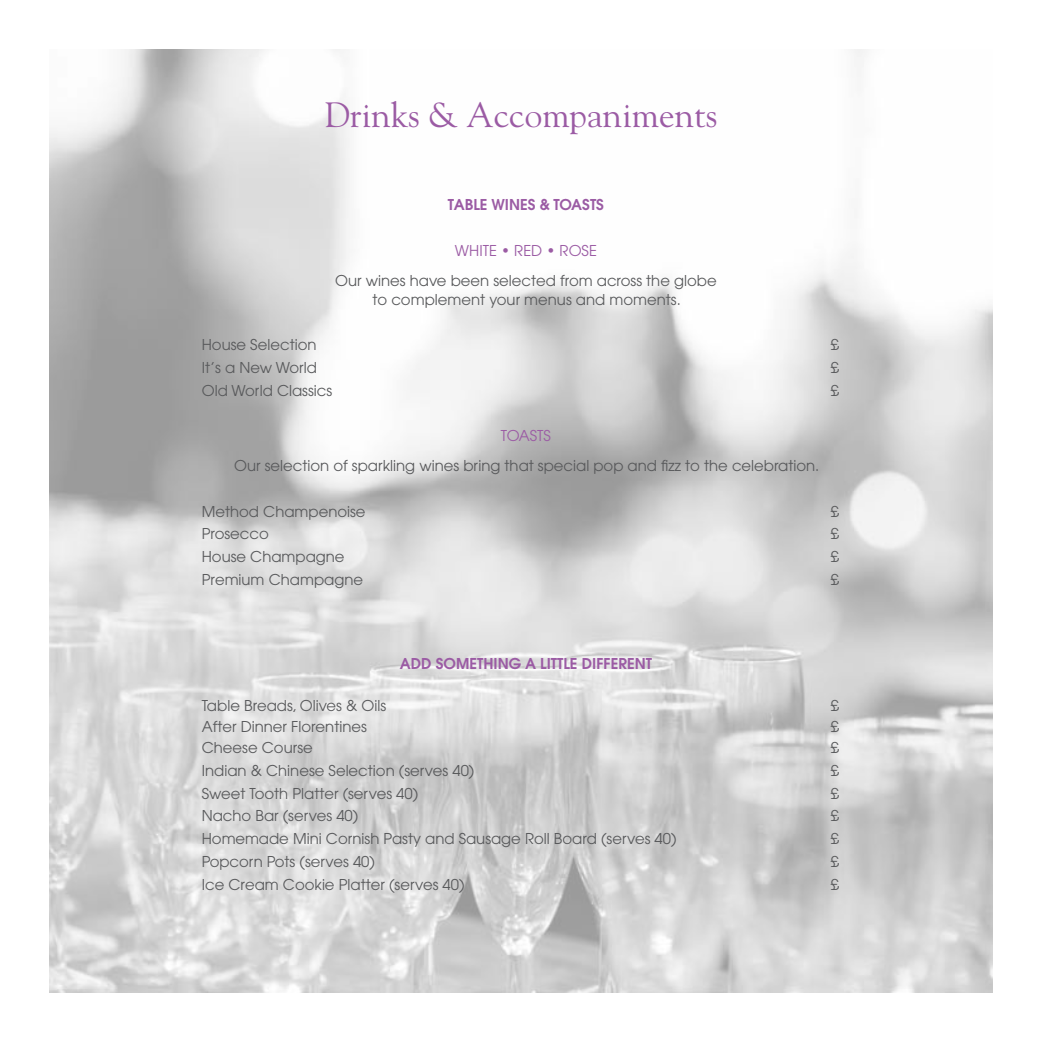
<style>
.page{position:relative;width:1042px;height:1042px;background:#fff}
.page>*{position:absolute;margin:0;border:0;box-sizing:border-box;transform-origin:0 0}
.t1{font:35px "Goudy";color:#9b5ba4}
.t2{font:14.88px/19.2px "Avant Garde";color:#58595b;text-align:center}
.t3{font:600 14.88px "Avant Garde";color:#9b5ba4}
.t4{font:14.88px "Avant Garde";color:#9b5ba4}
</style>
<div class="page">
<img style="left:50px;top:50px;width:942px;height:942px">
<h1 class="t1" style="left:325px;top:93px;width:394px">Drinks &amp; Accompaniments</h1>
<p class="t3" style="left:448px;top:195px;width:54px">TABLE WINES</p>
<p class="t3" style="left:540px;top:195px;width:24px">&amp; TOASTS</p>
<p class="t4" style="left:455px;top:242px;width:140px">white • RE D • ROSE</p>
<p class="t2" style="left:335px;top:271px;width:383px">Our wines have been selected from across the globe to complement your menus and moments.</p>
<p class="t2" style="left:202px;top:335px;width:116px">House Selection</p>
<p class="t2" style="left:831px;top:335px;width:10px">£</p>
<p class="t2" style="left:202px;top:358px;width:117px">It’s a New World</p>
<p class="t2" style="left:831px;top:358px;width:10px">£</p>
<p class="t2" style="left:202px;top:381px;width:132px">Old World Classics</p>
<p class="t2" style="left:831px;top:381px;width:10px">£</p>
<p class="t4" style="left:501px;top:427px;width:52px">TOASTs</p>
<p class="t2" style="left:234px;top:456px;width:587px">Our selection of sparkling wines bring that special pop and fizz to the celebration.</p>
<p class="t2" style="left:202px;top:502px;width:165px">Method Champenoise</p>
<p class="t2" style="left:830px;top:502px;width:10px">£</p>
<p class="t2" style="left:202px;top:524px;width:69px">Prosecco</p>
<p class="t2" style="left:830px;top:524px;width:10px">£</p>
<p class="t2" style="left:202px;top:547px;width:144px">House Champagne</p>
<p class="t2" style="left:830px;top:547px;width:10px">£</p>
<p class="t2" style="left:202px;top:570px;width:163px">Premium Champagne</p>
<p class="t2" style="left:830px;top:570px;width:10px">£</p>
<p class="t3" style="left:400px;top:654px;width:12px">ADD</p>
<p class="t3" style="left:436px;top:654px;width:218px">SOMETHING A LITTLE DIFFERENT</p>
<p class="t2" style="left:202px;top:696px;width:186px">Table Breads, Olives &amp; Oils</p>
<p class="t2" style="left:830px;top:696px;width:10px">£</p>
<p class="t2" style="left:202px;top:717px;width:167px">After Dinner Florentines</p>
<p class="t2" style="left:830px;top:717px;width:10px">£</p>
<p class="t2" style="left:202px;top:738px;width:113px">Cheese Course</p>
<p class="t2" style="left:830px;top:738px;width:10px">£</p>
<p class="t2" style="left:202px;top:761px;width:274px">Indian &amp; Chinese Selection (serves 40)</p>
<p class="t2" style="left:830px;top:761px;width:10px">£</p>
<p class="t2" style="left:202px;top:783px;width:218px">Sweet Tooth Platter (serves 40)</p>
<p class="t2" style="left:830px;top:783px;width:10px">£</p>
<p class="t2" style="left:202px;top:806px;width:158px">Nacho Bar (serves 40)</p>
<p class="t2" style="left:830px;top:806px;width:10px">£</p>
<p class="t2" style="left:202px;top:829px;width:476px">Homemade Mini Cornish Pasty and Sausage Roll Board (serves 40)</p>
<p class="t2" style="left:830px;top:829px;width:10px">£</p>
<p class="t2" style="left:202px;top:851px;width:175px">Popcorn Pots (serves 40)</p>
<p class="t2" style="left:830px;top:851px;width:10px">£</p>
<p class="t2" style="left:202px;top:874px;width:264px">Ice Cream Cookie Platter (serves 40)</p>
<p class="t2" style="left:830px;top:874px;width:10px">£</p>
</div>
